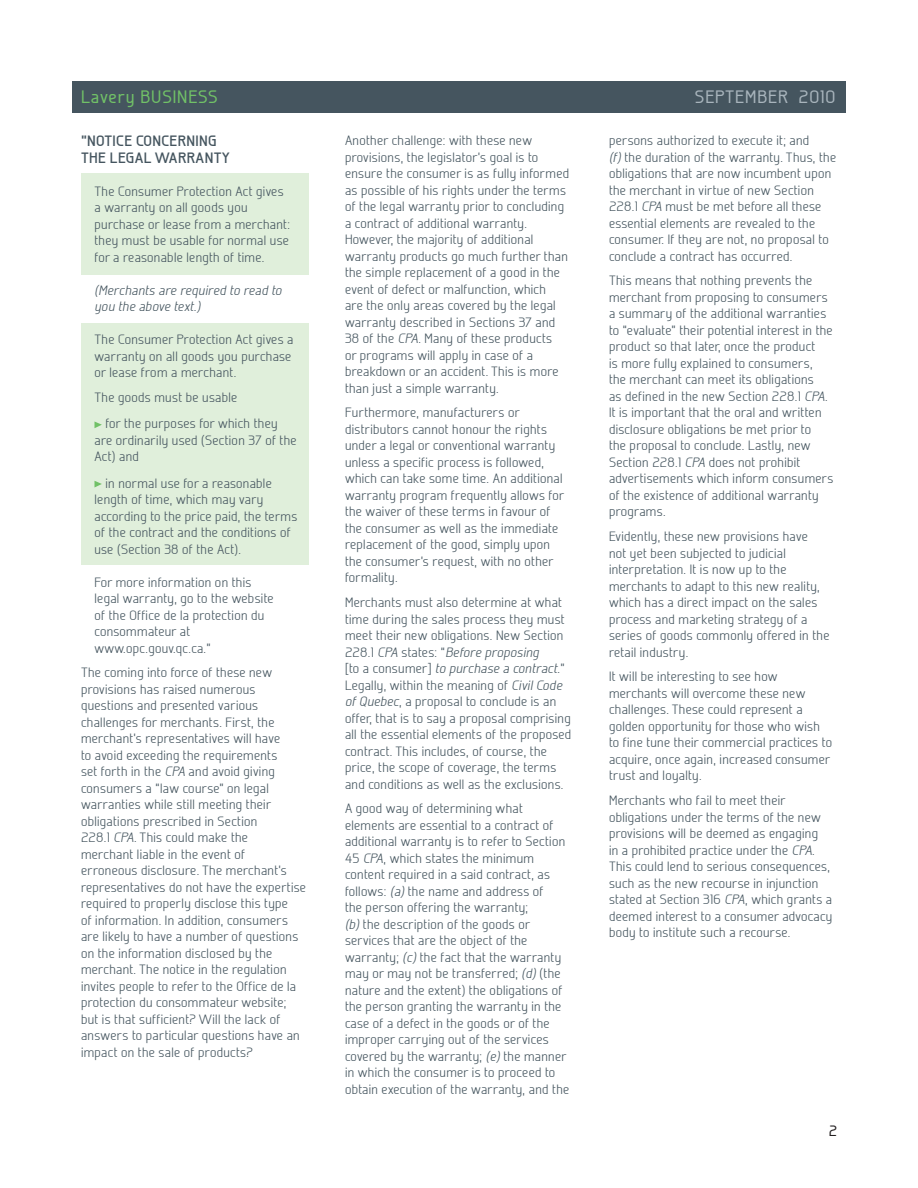
<style>
.page{position:relative;width:918px;height:1188px;background:#fff}
.page>*{position:absolute;margin:0;border:0;box-sizing:border-box;transform-origin:0 0}
.t1{font:500 18px "Galette";letter-spacing:.05em;color:#71c167}
.t2{font:500 18px "Galette";letter-spacing:.05em;color:#a8b4bc}
.Titre_2{font:700 15px/16.5px "Galette";letter-spacing:.025em;color:#45555f}
.t3{font:500 15px "Galette";color:#231f20}
.Texte{font:300 13.5px/16.5px "Galette";letter-spacing:.025em;color:#45555f}
.Texte-2{font:italic 300 13.5px/16.5px "Galette";letter-spacing:.025em;color:#45555f}
.s1{font-style:italic}
</style>
<div class="page">
<div style="left:81px;top:173px;width:228px;height:101px;background:#e0efdb"></div>
<div style="left:81px;top:324px;width:228px;height:241px;background:#e0efdb"></div>
<div style="left:72px;top:81px;width:774px;height:31px;background:#45555f"></div>
<svg style="left:94px;top:422px;width:8px;height:6px"></svg>
<svg style="left:94px;top:481px;width:8px;height:7px"></svg>
<p class="t1" style="left:81px;top:86px;width:138px">Lavery BUSINESS</p>
<p class="t2" style="left:695px;top:86px;width:142px">SEPTEMBER 2010</p>
<p class="Titre_2" style="left:81px;top:132px;width:151px">”NOTICE CONCERNING<br>THE LEGAL WARRANTY</p>
<p class="Texte" style="left:94px;top:183px;width:197px">The Consumer Protection Act gives a warranty on all goods you purchase or lease from a merchant: they must be usable for normal use for a reasonable length of time.</p>
<p class="Texte-2" style="left:94px;top:282px;width:189px">(Merchants are required to read to you the above text.)</p>
<p class="Texte" style="left:94px;top:331px;width:200px">The Consumer Protection Act gives a warranty on all goods you purchase or lease from a merchant.</p>
<p class="Texte" style="left:94px;top:389px;width:144px">The goods must be usable</p>
<p class="Texte" style="left:94px;top:415px;width:204px;text-indent:11px">for the purposes for which they are ordinarily used (Section 37 of the<br>Act) and</p>
<p class="Texte" style="left:94px;top:474px;width:204px;text-indent:11px">in normal use for a reasonable length of time, which may vary according to the price paid, the terms of the contract and the conditions of use (Section 38 of the Act).</p>
<p class="Texte" style="left:94px;top:573px;width:181px">For more information on this legal warranty, go to the website of the Office de la protection du consommateur at www.opc.gouv.qc.ca.”</p>
<p class="Texte" style="left:81px;top:664px;width:226px">The coming into force of these new provisions has raised numerous questions and presented various challenges for merchants. First, the merchant’s representatives will have<br>to avoid exceeding the requirements<br>set forth in the <span class="s1">CPA</span> and avoid giving consumers a “law course” on legal warranties while still meeting their obligations prescribed in Section<br>228.1 <span class="s1">CPA</span>. This could make the<br>merchant liable in the event of<br>erroneous disclosure. The merchant’s representatives do not have the expertise required to properly disclose this type<br>of information. In addition, consumers are likely to have a number of questions on the information disclosed by the merchant. The notice in the regulation invites people to refer to the Office de la protection du consommateur website; but is that sufficient? Will the lack of answers to particular questions have an impact on the sale of products?</p>
<p class="Texte" style="left:345px;top:132px;width:226px">Another challenge: with these new provisions, the legislator’s goal is to ensure the consumer is as fully informed as possible of his rights under the terms of the legal warranty prior to concluding a contract of additional warranty.<br>However, the majority of additional warranty products go much further than the simple replacement of a good in the event of defect or malfunction, which<br>are the only areas covered by the legal warranty described in Sections 37 and 38 of the <span class="s1">CPA</span>. Many of these products<br>or programs will apply in case of a breakdown or an accident. This is more than just a simple warranty.</p>
<p class="Texte" style="left:345px;top:404px;width:221px">Furthermore, manufacturers or distributors cannot honour the rights under a legal or conventional warranty unless a specific process is followed, which can take some time. An additional warranty program frequently allows for the waiver of these terms in favour of the consumer as well as the immediate replacement of the good, simply upon the consumer’s request, with no other formality.</p>
<p class="Texte" style="left:345px;top:594px;width:228px">Merchants must also determine at what time during the sales process they must meet their new obligations. New Section 228.1 <span class="s1">CPA</span> states: “<span class="s1">Before proposing<br></span>[to a consumer] <span class="s1">to purchase a contract</span>.” Legally, within the meaning of <span class="s1">Civil Code of Quebec</span>, a proposal to conclude is an offer, that is to say a proposal comprising all the essential elements of the proposed contract. This includes, of course, the price, the scope of coverage, the terms and conditions as well as the exclusions.</p>
<p class="Texte" style="left:345px;top:800px;width:226px">A good way of determining what elements are essential to a contract of additional warranty is to refer to Section 45 <span class="s1">CPA</span>, which states the minimum content required in a said contract, as follows: <span class="s1">(a)</span> the name and address of<br>the person offering the warranty;<br><span class="s1">(b)</span> the description of the goods or services that are the object of the warranty; <span class="s1">(c)</span> the fact that the warranty may or may not be transferred; <span class="s1">(d)</span> (the nature and the extent) the obligations of the person granting the warranty in the case of a defect in the goods or of the improper carrying out of the services covered by the warranty; <span class="s1">(e)</span> the manner in which the consumer is to proceed to obtain execution of the warranty, and the</p>
<p class="Texte" style="left:609px;top:132px;width:229px">persons authorized to execute it; and<br><span class="s1">(f)</span> the duration of the warranty. Thus, the obligations that are now incumbent upon the merchant in virtue of new Section 228.1 <span class="s1">CPA</span> must be met before all these essential elements are revealed to the consumer. If they are not, no proposal to conclude a contract has occurred.</p>
<p class="Texte" style="left:609px;top:272px;width:226px">This means that nothing prevents the merchant from proposing to consumers a summary of the additional warranties to “evaluate” their potential interest in the product so that later, once the product<br>is more fully explained to consumers,<br>the merchant can meet its obligations<br>as defined in the new Section 228.1 <span class="s1">CPA</span>.<br>It is important that the oral and written disclosure obligations be met prior to<br>the proposal to conclude. Lastly, new Section 228.1 <span class="s1">CPA</span> does not prohibit advertisements which inform consumers of the existence of additional warranty programs.</p>
<p class="Texte" style="left:609px;top:528px;width:222px">Evidently, these new provisions have<br>not yet been subjected to judicial interpretation. It is now up to the merchants to adapt to this new reality, which has a direct impact on the sales process and marketing strategy of a series of goods commonly offered in the retail industry.</p>
<p class="Texte" style="left:609px;top:668px;width:225px">It will be interesting to see how merchants will overcome these new challenges. These could represent a golden opportunity for those who wish to fine tune their commercial practices to acquire, once again, increased consumer trust and loyalty.</p>
<p class="Texte" style="left:609px;top:792px;width:225px">Merchants who fail to meet their obligations under the terms of the new provisions will be deemed as engaging<br>in a prohibited practice under the <span class="s1">CPA</span>.<br>This could lend to serious consequences, such as the new recourse in injunction stated at Section 316 <span class="s1">CPA</span>, which grants a deemed interest to a consumer advocacy body to institute such a recourse.</p>
<p class="t3" style="left:829px;top:1122px;width:10px">2</p>
</div>
